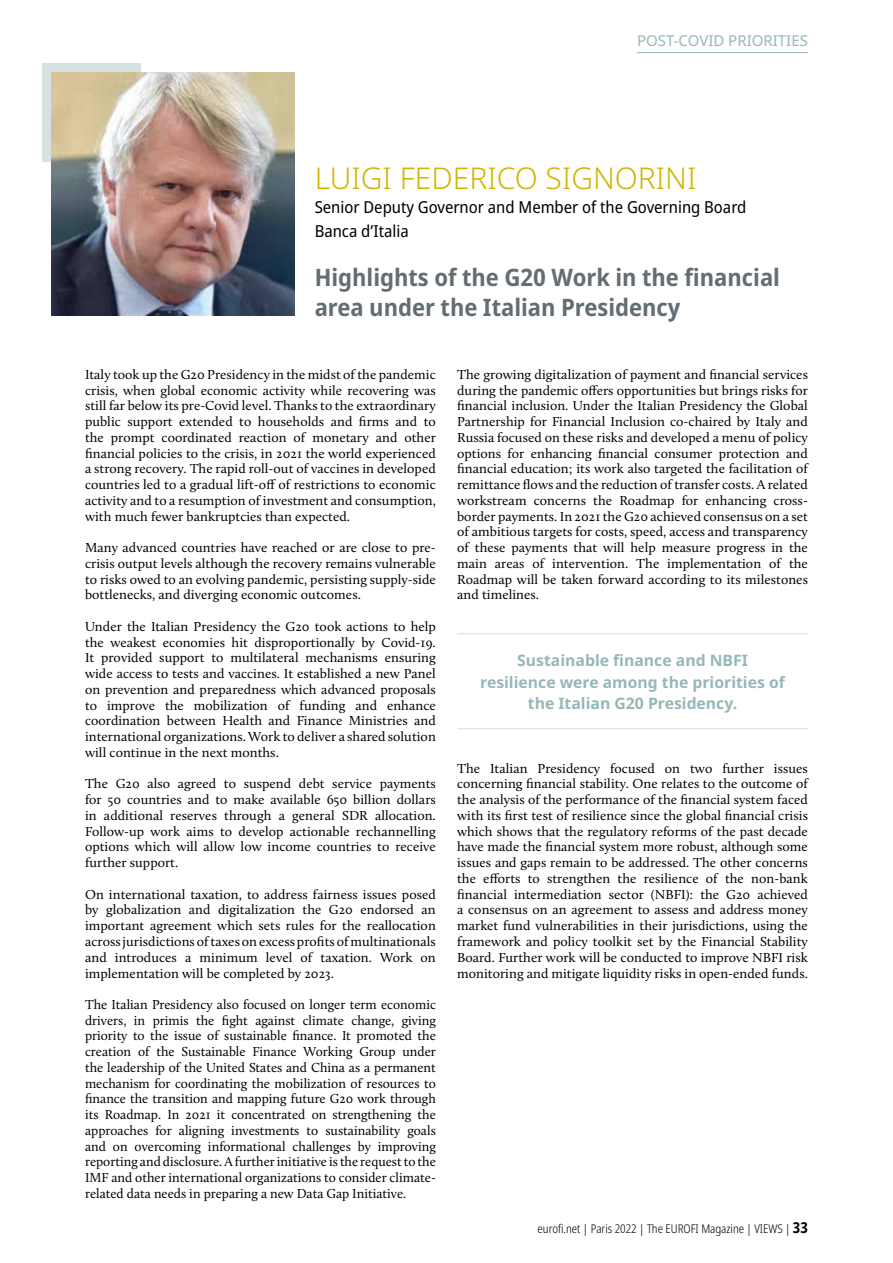
<style>
.page{position:relative;width:893px;height:1263px;background:#fff}
.page>*{position:absolute;margin:0;border:0;box-sizing:border-box;transform-origin:0 0}
.t1{font:300 30px "Noto Sans";color:#d3b400}
.t2{font:700 semi-condensed 24px/30px "Noto Sans";color:#636e73}
.t3{font:semi-condensed 16.5px/24px "Noto Sans";color:#000}
.t4{font:700 15.75px/21.6px "Noto Sans";color:#96b7b8;text-align:center}
.t5{font:15px "Noto Sans";color:#96b7b8}
.t6{font:13.5px/15.8px "Calluna";letter-spacing:.005em;color:#000;text-align:justify}
.t7{font:300 condensed 12px "Noto Sans";color:#000}
.s1{font-weight:700;font-size:15px}
</style>
<div class="page">
<div style="left:43px;top:64px;width:98px;height:98px;background:#d6e1e2"></div>
<img style="left:51px;top:72px;width:243px;height:244px">
<hr style="left:457px;top:633px;width:351px;height:1px;background:#d6e1e2">
<hr style="left:457px;top:728px;width:351px;height:1px;background:#d6e1e2">
<hr style="left:637px;top:52px;width:171px;height:1px;background:#96b7b8">
<p class="t5" style="left:637px;top:30px;width:172px">POST-COVID PRIORITIES</p>
<h1 class="t1" style="left:315px;top:157px;width:383px">LUIGI FEDERICO SIGNORINI</h1>
<p class="t3" style="left:315px;top:195px;width:433px">Senior Deputy Governor and Member of the Governing Board<br>Banca d’Italia</p>
<h2 class="t2" style="left:315px;top:263px;width:467px">Highlights of the G20 Work in the financial area under the Italian Presidency</h2>
<p class="t6" style="left:85px;top:366px;width:352px">Italy took up the G20 Presidency in the midst of the pandemic crisis, when global economic activity while recovering was still far below its pre-Covid level. Thanks to the extraordinary public support extended to households and firms and to the prompt coordinated reaction of monetary and other financial policies to the crisis, in 2021 the world experienced a strong recovery. The rapid roll-out of vaccines in developed countries led to a gradual lift-off of restrictions to economic activity and to a resumption of investment and consumption, with much fewer bankruptcies than expected.</p>
<p class="t6" style="left:85px;top:540px;width:352px">Many advanced countries have reached or are close to pre&shy;crisis output levels although the recovery remains vulnerable to risks owed to an evolving pandemic, persisting supply-side bottlenecks, and diverging economic outcomes.</p>
<p class="t6" style="left:85px;top:618px;width:352px">Under the Italian Presidency the G20 took actions to help the weakest economies hit disproportionally by Covid-19.<br>It provided support to multilateral mechanisms ensuring wide access to tests and vaccines. It established a new Panel on prevention and preparedness which advanced proposals to improve the mobilization of funding and enhance coordination between Health and Finance Ministries and international organizations. Work to deliver a shared solution will continue in the next months.</p>
<p class="t6" style="left:85px;top:776px;width:352px">The G20 also agreed to suspend debt service payments for 50 countries and to make available 650 billion dollars in additional reserves through a general SDR allocation.<br>Follow-up work aims to develop actionable rechannelling options which will allow low income countries to receive further support.</p>
<p class="t6" style="left:85px;top:886px;width:352px">On international taxation, to address fairness issues posed by globalization and digitalization the G20 endorsed an important agreement which sets rules for the reallocation across jurisdictions of taxes on excess profits of multinationals and introduces a minimum level of taxation. Work on implementation will be completed by 2023.</p>
<p class="t6" style="left:85px;top:996px;width:352px">The Italian Presidency also focused on longer term economic drivers, in primis the fight against climate change, giving priority to the issue of sustainable finance. It promoted the creation of the Sustainable Finance Working Group under the leadership of the United States and China as a permanent mechanism for coordinating the mobilization of resources to finance the transition and mapping future G20 work through its Roadmap. In 2021 it concentrated on strengthening the approaches for aligning investments to sustainability goals and on overcoming informational challenges by improving reporting and disclosure. A further initiative is the request to the IMF and other international organizations to consider climate&shy;related data needs in preparing a new Data Gap Initiative.</p>
<p class="t6" style="left:457px;top:366px;width:352px">The growing digitalization of payment and financial services during the pandemic offers opportunities but brings risks for financial inclusion. Under the Italian Presidency the Global Partnership for Financial Inclusion co-chaired by Italy and Russia focused on these risks and developed a menu of policy options for enhancing financial consumer protection and financial education; its work also targeted the facilitation of remittance flows and the reduction of transfer costs. A related workstream concerns the Roadmap for enhancing cross&shy;border payments. In 2021 the G20 achieved consensus on a set of ambitious targets for costs, speed, access and transparency of these payments that will help measure progress in the main areas of intervention. The implementation of the Roadmap will be taken forward according to its milestones and timelines.</p>
<p class="t4" style="left:480px;top:650px;width:306px">Sustainable finance and NBFI resilience were among the priorities of the Italian G20 Presidency.</p>
<p class="t6" style="left:457px;top:760px;width:352px">The Italian Presidency focused on two further issues concerning financial stability. One relates to the outcome of the analysis of the performance of the financial system faced with its first test of resilience since the global financial crisis which shows that the regulatory reforms of the past decade have made the financial system more robust, although some issues and gaps remain to be addressed. The other concerns the efforts to strengthen the resilience of the non-bank financial intermediation sector (NBFI): the G20 achieved a consensus on an agreement to assess and address money market fund vulnerabilities in their jurisdictions, using the framework and policy toolkit set by the Financial Stability Board. Further work will be conducted to improve NBFI risk monitoring and mitigate liquidity risks in open-ended funds.</p>
<p class="t7" style="left:538px;top:1220px;width:272px">eurofi.net | Paris 2022 | The EUROFI Magazine | VIEWS | <span class="s1">33</span></p>
</div>
